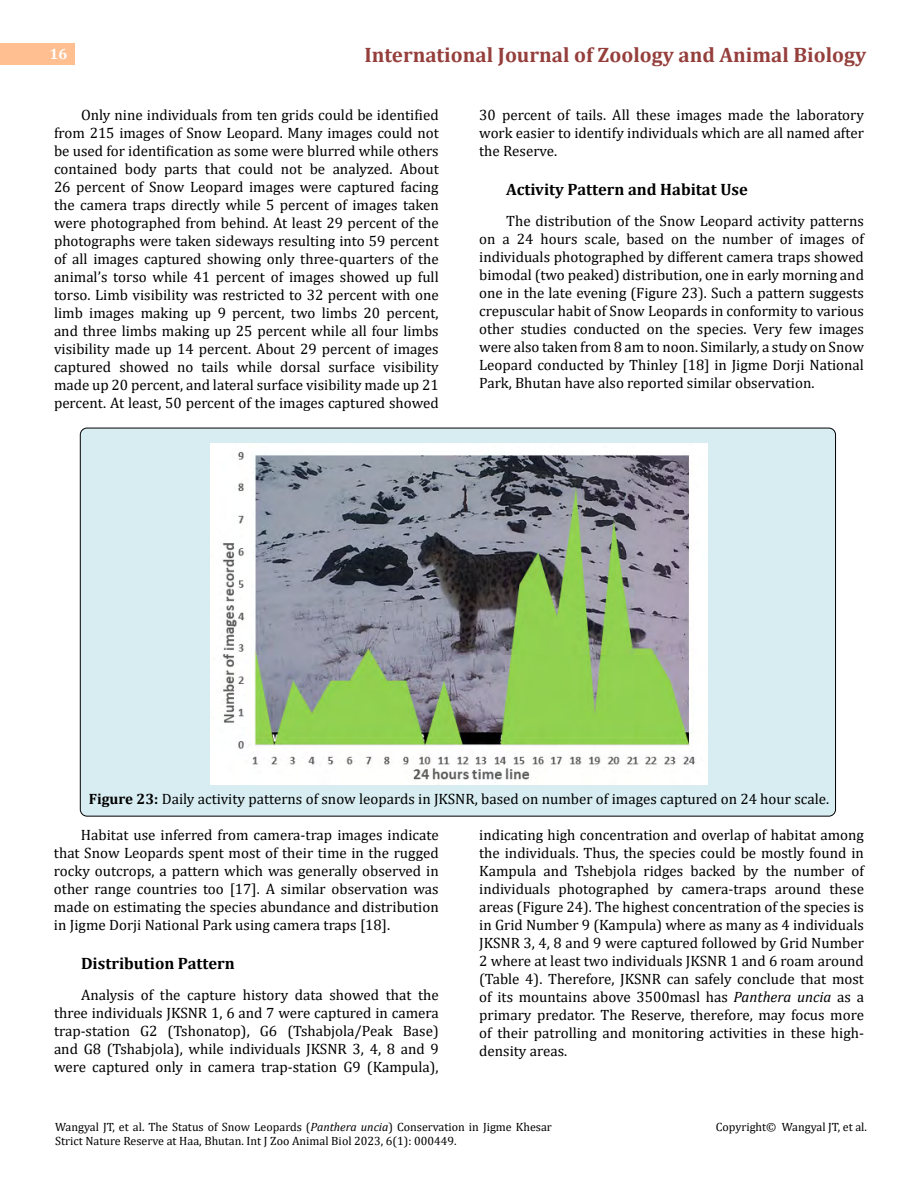
<style>
.page{position:relative;width:918px;height:1188px;background:#fff}
.page>*{position:absolute;margin:0;border:0;box-sizing:border-box;transform-origin:0 0}
.t1{font:700 21px "Cambria";color:#953f3c}
.t2{font:700 16.5px "Cambria";color:#000}
.t3{font:15px/18px "Cambria";color:#000;text-align:justify}
.t4{font:700 15px "Cambria";color:#fff}
.t5{font:12px/14.4px "Cambria";color:#000}
.s1{font-weight:700}
.s2{font-style:italic}
</style>
<div class="page">
<div style="left:0;top:43px;width:75px;height:21px;background:#ffbf91"></div>
<div style="left:80px;top:428px;width:756px;height:388px;background:#d8edf2;border-radius:7px"></div>
<img style="left:211px;top:444px;width:496px;height:341px">
<p class="t4" style="left:50px;top:44px;width:19px">16</p>
<h1 class="t1" style="left:364px;top:40px;width:503px">International Journal of Zoology and Animal Biology</h1>
<p class="t3" style="left:54px;top:105px;width:386px;text-indent:27px">Only nine individuals from ten grids could be identified from 215 images of Snow Leopard. Many images could not be used for identification as some were blurred while others contained body parts that could not be analyzed. About 26 percent of Snow Leopard images were captured facing the camera traps directly while 5 percent of images taken were photographed from behind. At least 29 percent of the photographs were taken sideways resulting into 59 percent of all images captured showing only three-quarters of the animal’s torso while 41 percent of images showed up full torso. Limb visibility was restricted to 32 percent with one limb images making up 9 percent, two limbs 20 percent, and three limbs making up 25 percent while all four limbs visibility made up 14 percent. About 29 percent of images captured showed no tails while dorsal surface visibility made up 20 percent, and lateral surface visibility made up 21 percent. At least, 50 percent of the images captured showed</p>
<p class="t3" style="left:479px;top:105px;width:386px">30 percent of tails. All these images made the laboratory work easier to identify individuals which are all named after the Reserve.</p>
<p class="t2" style="left:506px;top:177px;width:243px">Activity Pattern and Habitat Use</p>
<p class="t3" style="left:479px;top:212px;width:386px;text-indent:27px">The distribution of the Snow Leopard activity patterns on a 24 hours scale, based on the number of images of individuals photographed by different camera traps showed bimodal (two peaked) distribution, one in early morning and one in the late evening (Figure 23). Such a pattern suggests crepuscular habit of Snow Leopards in conformity to various other studies conducted on the species. Very few images were also taken from 8 am to noon. Similarly, a study on Snow Leopard conducted by Thinley [18] in Jigme Dorji National Park, Bhutan have also reported similar observation.</p>
<p class="t3" style="left:89px;top:789px;width:742px"><span class="s1">Figure 23:</span> Daily activity patterns of snow leopards in JKSNR, based on number of images captured on 24 hour scale.</p>
<p class="t3" style="left:54px;top:825px;width:386px;text-indent:27px">Habitat use inferred from camera-trap images indicate that Snow Leopards spent most of their time in the rugged rocky outcrops, a pattern which was generally observed in other range countries too [17]. A similar observation was made on estimating the species abundance and distribution in Jigme Dorji National Park using camera traps [18].</p>
<p class="t2" style="left:81px;top:951px;width:155px">Distribution Pattern</p>
<p class="t3" style="left:54px;top:986px;width:386px;text-indent:27px">Analysis of the capture history data showed that the three individuals JKSNR 1, 6 and 7 were captured in camera trap-station G2 (Tshonatop), G6 (Tshabjola/Peak Base) and G8 (Tshabjola), while individuals JKSNR 3, 4, 8 and 9 were captured only in camera trap-station G9 (Kampula),</p>
<p class="t3" style="left:479px;top:825px;width:386px">indicating high concentration and overlap of habitat among the individuals. Thus, the species could be mostly found in Kampula and Tshebjola ridges backed by the number of individuals photographed by camera-traps around these areas (Figure 24). The highest concentration of the species is in Grid Number 9 (Kampula) where as many as 4 individuals JKSNR 3, 4, 8 and 9 were captured followed by Grid Number 2 where at least two individuals JKSNR 1 and 6 roam around (Table 4). Therefore, JKSNR can safely conclude that most of its mountains above 3500masl has <span class="s2">Panthera uncia</span> as a primary predator. The Reserve, therefore, may focus more of their patrolling and monitoring activities in these high&shy;density areas.</p>
<p class="t5" style="left:55px;top:1120px;width:498px">Wangyal JT, et al. The Status of Snow Leopards (<span class="s2">Panthera uncia</span>) Conservation in Jigme Khesar<br>Strict Nature Reserve at Haa, Bhutan. Int J Zoo Animal Biol 2023, 6(1): 000449.</p>
<p class="t5" style="left:716px;top:1120px;width:153px">Copyright© Wangyal JT, et al.</p>
</div>
